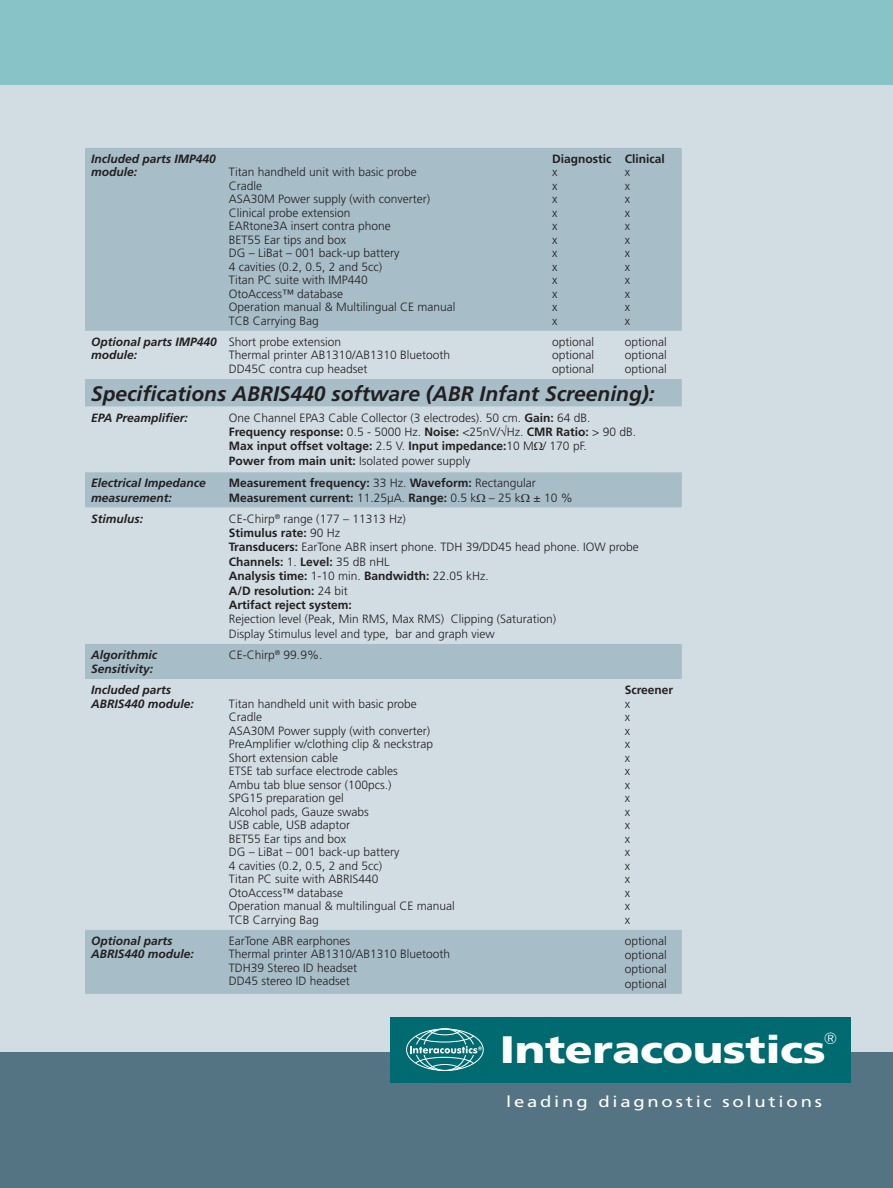
<style>
.page{position:relative;width:893px;height:1188px;background:#fff}
.page>*{position:absolute;margin:0;border:0;box-sizing:border-box;transform-origin:0 0}
.t1{font:900 38.25px "Frutiger LT";letter-spacing:-.01em;color:#fff;scale:1.2 1}
.t2{font:italic 700 21px "Frutiger LT";color:#231f20}
.t3{font:300 16.2px "Futura BT";color:#fff}
.t4{font:15.45px "Frutiger LT";letter-spacing:.15em;color:#fff;scale:1.2 1}
.t5{font:13.65px "Frutiger LT";color:#fff}
.t6{font:300 12px/13.5px "Frutiger LT";color:#231f20}
.t7{font:italic 700 12px/13.5px "Frutiger LT";color:#231f20}
.t8{font:700 12px/14.4px "Frutiger LT";color:#231f20}
.s1{font-weight:700}
.s2{font-weight:300}
</style>
<div class="page">
<div style="left:0;top:0;width:893px;height:308px;background:#87c3c7"></div>
<div style="left:0;top:85px;width:893px;height:1103px;background:#d2dde3"></div>
<div style="left:0;top:1052px;width:893px;height:136px;background:#557483"></div>
<div style="left:85px;top:148px;width:597px;height:846px;background:#a7bdc8"></div>
<svg style="left:85px;top:331px;width:597px;height:599px"></svg>
<div style="left:390px;top:1018px;width:460px;height:65px;background:#006a71"></div>
<svg style="left:406px;top:1028px;width:78px;height:43px"></svg>
<svg style="left:501px;top:425px;width:6px;height:11px"></svg>
<svg style="left:534px;top:442px;width:9px;height:8px"></svg>
<svg style="left:477px;top:493px;width:8px;height:9px"></svg>
<svg style="left:521px;top:493px;width:9px;height:9px"></svg>
<p class="t7" style="left:91px;top:153px;width:126px">Included parts IMP440 module:</p>
<p class="t6" style="left:229px;top:166px;width:228px">Titan handheld unit with basic probe<br>Cradle<br>ASA30M Power supply (with converter)<br>Clinical probe extension<br>EARtone3A insert contra phone<br>BET55 Ear tips and box<br>DG – LiBat – 001 back-up battery<br>4 cavities (0.2, 0.5, 2 and 5cc)<br>Titan PC suite with IMP440<br>OtoAccess™ database<br>Operation manual &amp; Multilingual CE manual<br>TCB Carrying Bag</p>
<p class="t8" style="left:552px;top:152px;width:61px">Diagnostic</p>
<p class="t6" style="left:552px;top:166px;width:7px;text-align:justify">x x x x x x x x x x x x</p>
<p class="t8" style="left:625px;top:152px;width:42px">Clinical</p>
<p class="t6" style="left:625px;top:166px;width:7px;text-align:justify">x x x x x x x x x x x x</p>
<p class="t7" style="left:91px;top:336px;width:127px">Optional parts IMP440 module:</p>
<p class="t6" style="left:229px;top:336px;width:223px">Short probe extension<br>Thermal printer AB1310/AB1310 Bluetooth<br>DD45C contra cup headset</p>
<p class="t6" style="left:552px;top:336px;width:44px;text-align:justify">optional optional optional</p>
<p class="t6" style="left:625px;top:336px;width:44px;text-align:justify">optional optional optional</p>
<h2 class="t2" style="left:91px;top:383px;width:565px">Specifications ABRIS440 software (ABR Infant Screening):</h2>
<p class="t7" style="left:91px;top:411px;width:98px">EPA Preamplifier:</p>
<p class="t6" style="left:229px;top:411px;width:409px;line-height:14.4px">One Channel EPA3 Cable Collector (3 electrodes). 50 cm. <span class="s1">Gain:</span> 64 dB.<br><span class="s1">Frequency response:</span> 0.5 - 5000 Hz. <span class="s1">Noise:</span> &lt;25nV/ Hz. <span class="s1">CMR Ratio:</span> &gt; 90 dB.<br><span class="s1">Max input offset voltage:</span> 2.5 V. <span class="s1">Input impedance:</span>10 M / 170 pF.<br><span class="s1">Power from main unit:</span> Isolated power supply</p>
<p class="t7" style="left:91px;top:476px;width:116px;line-height:14.4px">Electrical Impedance measurement:</p>
<p class="t8" style="left:229px;top:476px;width:345px">Measurement frequency: <span class="s2">33 Hz.</span> Waveform: <span class="s2">Rectangular<br></span>Measurement current: <span class="s2">11.25μA.</span> Range: <span class="s2">0.5 k – 25 k ± 10 %</span></p>
<p class="t7" style="left:91px;top:512px;width:54px">Stimulus:</p>
<p class="t6" style="left:229px;top:512px;width:412px;line-height:14.4px">CE-Chirp<sup>®</sup> range (177 – 11313 Hz)<br><span class="s1">Stimulus rate:</span> 90 Hz<br><span class="s1">Transducers:</span> EarTone ABR insert phone. TDH 39/DD45 head phone. IOW probe <span class="s1">Channels:</span> 1. <span class="s1">Level:</span> 35 dB nHL<br><span class="s1">Analysis time:</span> 1-10 min. <span class="s1">Bandwidth:</span> 22.05 kHz.<br><span class="s1">A/D resolution:</span> 24 bit<br><span class="s1">Artifact reject system:</span></p>
<p class="t6" style="left:229px;top:613px;width:329px;line-height:14.4px">Rejection level (Peak, Min RMS, Max RMS) Clipping (Saturation)<br>Display Stimulus level and type, bar and graph view</p>
<p class="t7" style="left:91px;top:648px;width:67px;line-height:14.4px">Algorithmic<br>Sensitivity:</p>
<p class="t6" style="left:229px;top:649px;width:95px">CE-Chirp<sup>®</sup> 99.9%.</p>
<p class="t7" style="left:91px;top:684px;width:104px">Included parts<br>ABRIS440 module:</p>
<p class="t8" style="left:625px;top:683px;width:50px">Screener</p>
<p class="t6" style="left:625px;top:697px;width:7px;text-align:justify">x x x x x x x x x x x x x x x x x</p>
<p class="t6" style="left:229px;top:697px;width:228px">Titan handheld unit with basic probe<br>Cradle<br>ASA30M Power supply (with converter)<br>PreAmplifier w/clothing clip &amp; neckstrap<br>Short extension cable<br>ETSE tab surface electrode cables<br>Ambu tab blue sensor (100pcs.)<br>SPG15 preparation gel<br>Alcohol pads, Gauze swabs<br>USB cable, USB adaptor<br>BET55 Ear tips and box<br>DG – LiBat – 001 back-up battery<br>4 cavities (0.2, 0.5, 2 and 5cc)<br>Titan PC suite with ABRIS440<br>OtoAccess™ database<br>Operation manual &amp; multilingual CE manual<br>TCB Carrying Bag</p>
<p class="t7" style="left:91px;top:934px;width:104px">Optional parts<br>ABRIS440 module:</p>
<p class="t6" style="left:229px;top:934px;width:223px">EarTone ABR earphones<br>Thermal printer AB1310/AB1310 Bluetooth<br>TDH39 Stereo ID headset<br>DD45 stereo ID headset</p>
<p class="t6" style="left:625px;top:934px;width:44px;line-height:14.4px;text-align:justify">optional optional optional optional</p>
<h1 class="t1" style="left:500px;top:1026px;width:273px">Interacoustics</h1>
<h3 class="t3" style="left:824px;top:1032px;width:15px">®</h3>
<p class="t5" style="left:811px;top:1049px;width:12px">®</p>
<p class="t4" style="left:506px;top:1094px;width:265px">leading diagnostic solutions</p>
<p class="t4" style="left:512px;top:1091px;width:265px">leading diagnostic solutions</p>
</div>
